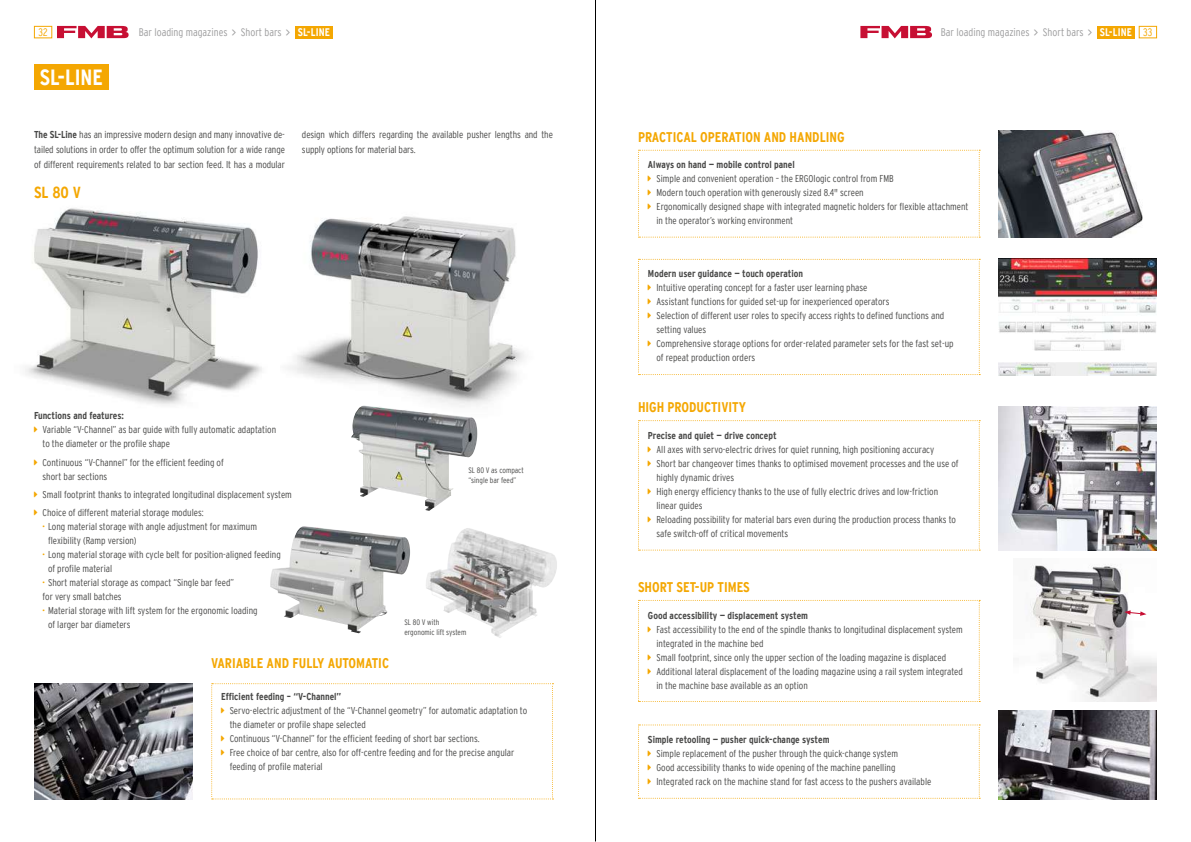
<style>
.page{position:relative;width:1191px;height:842px;background:#fff}
.page>*{position:absolute;margin:0;border:0;box-sizing:border-box;transform-origin:0 0}
.t1{font:700 condensed 22px "Interstate";color:#fff}
.t2{font:700 condensed 16px "Interstate";color:#f4a702}
.t3{font:700 condensed 14px "Interstate";color:#f4a702}
.t4{font:300 condensed 11px "Interstate";color:#9c9c9d}
.t5{font:700 condensed 11px "Interstate";letter-spacing:.01em;color:#fff}
.t6{font:300 condensed 11px "Interstate";color:#f4a702}
.t7{font:300 condensed 10px/14px "Interstate";color:#484847}
.t8{font:700 condensed 10px "Interstate";color:#484847}
.t9{font:300 condensed 8px/10px "Interstate";color:#484847}
.s1{font-weight:700}
.s2{font-weight:700;color:#f4a702}
</style>
<div class="page">
<div style="left:1138px;top:26px;width:19px;height:12px;border:1px solid #f4a702"></div>
<div style="left:34px;top:26px;width:18px;height:12px;border:1px solid #f4a702"></div>
<hr style="left:595px;top:0;width:1px;height:841px;background:#000">
<svg style="left:57px;top:26px;width:72px;height:12px"></svg>
<img style="left:288px;top:216px;width:236px;height:214px">
<img style="left:25px;top:208px;width:237px;height:197px">
<svg style="left:860px;top:26px;width:72px;height:12px"></svg>
<div style="left:34px;top:64px;width:75px;height:26px;background:#f4a702"></div>
<div style="left:295px;top:27px;width:38px;height:12px;background:#f4a702"></div>
<img style="left:34px;top:683px;width:159px;height:116px">
<div style="left:1096px;top:26px;width:38px;height:12px;background:#f4a702"></div>
<img style="left:998px;top:130px;width:145px;height:108px">
<img style="left:1030px;top:564px;width:127px;height:138px">
<img style="left:998px;top:711px;width:159px;height:88px">
<img style="left:998px;top:407px;width:159px;height:144px">
<img style="left:998px;top:259px;width:159px;height:116px">
<svg style="left:1124px;top:610px;width:22px;height:6px"></svg>
<img style="left:351px;top:406px;width:126px;height:105px">
<img style="left:426px;top:528px;width:131px;height:110px">
<img style="left:270px;top:526px;width:140px;height:107px">
<svg style="left:638px;top:150px;width:342px;height:88px"></svg>
<svg style="left:638px;top:600px;width:342px;height:102px"></svg>
<svg style="left:638px;top:724px;width:342px;height:75px"></svg>
<svg style="left:638px;top:420px;width:342px;height:131px"></svg>
<svg style="left:638px;top:259px;width:342px;height:116px"></svg>
<svg style="left:211px;top:683px;width:342px;height:116px"></svg>
<p class="t6" style="left:39px;top:26px;width:10px">32</p>
<p class="t4" style="left:139px;top:26px;width:144px">Bar loading magazines Short bars</p>
<p class="t6" style="left:1143px;top:26px;width:11px">33</p>
<h1 class="t1" style="left:40px;top:65px;width:65px">SL-LINE</h1>
<p class="t5" style="left:298px;top:26px;width:34px">SL-LINE</p>
<p class="t4" style="left:941px;top:26px;width:144px">Bar loading magazines Short bars</p>
<p class="t5" style="left:1099px;top:26px;width:34px">SL-LINE</p>
<p class="t7" style="left:34px;top:127px;width:252px;line-height:15px;text-align:justify"><span class="s1">The SL-Line</span> has an impressive modern design and many innovative de&shy;tailed solutions in order to offer the optimum solution for a wide range of different requirements related to bar section feed. It has a modular</p>
<p class="t7" style="left:302px;top:127px;width:252px;line-height:15px">design which differs regarding the available pusher lengths and the supply options for material bars.</p>
<h2 class="t2" style="left:34px;top:184px;width:48px">SL 80 V</h2>
<p class="t8" style="left:34px;top:410px;width:91px">Functions and features:</p>
<p class="t7" style="left:43px;top:423px;width:235px">Variable “V-Channel” as bar guide with fully automatic adaptation to the diameter or the profile shape</p>
<p class="t7" style="left:43px;top:455px;width:183px">Continuous “V-Channel” for the efficient feeding of short bar sections</p>
<p class="t7" style="left:43px;top:485px;width:251px;line-height:18.2px">Small footprint thanks to integrated longitudinal displacement system<br>Choice of different material storage modules:</p>
<p class="t7" style="left:43px;top:519px;width:216px"><span class="s2">·</span> Long material storage with angle adjustment for maximum</p>
<p class="t7" style="left:48px;top:533px;width:90px">flexibility (Ramp version)</p>
<p class="t7" style="left:43px;top:547px;width:240px"><span class="s2">·</span> Long material storage with cycle belt for position-aligned feeding</p>
<p class="t7" style="left:48px;top:561px;width:66px">of profile material</p>
<p class="t7" style="left:43px;top:575px;width:193px"><span class="s2">·</span> Short material storage as compact “Single bar feed”</p>
<p class="t7" style="left:43px;top:589px;width:81px">for very small batches</p>
<p class="t7" style="left:43px;top:603px;width:217px"><span class="s2">·</span> Material storage with lift system for the ergonomic loading</p>
<p class="t7" style="left:48px;top:617px;width:84px">of larger bar diameters</p>
<h3 class="t3" style="left:211px;top:655px;width:179px">VARIABLE AND FULLY AUTOMATIC</h3>
<p class="t8" style="left:221px;top:691px;width:122px">Efficient feeding – “V-Channel”</p>
<p class="t7" style="left:230px;top:703px;width:299px">Servo-electric adjustment of the “V-Channel geometry” for automatic adaptation to the diameter or profile shape selected<br>Continuous “V-Channel” for the efficient feeding of short bar sections.<br>Free choice of bar centre, also for off-centre feeding and for the precise angular feeding of profile material</p>
<p class="t9" style="left:468px;top:465px;width:57px">SL 80 V as compact “single bar feed”</p>
<p class="t9" style="left:404px;top:617px;width:63px">SL 80 V with ergonomic lift system</p>
<h3 class="t3" style="left:638px;top:129px;width:208px">PRACTICAL OPERATION AND HANDLING</h3>
<p class="t8" style="left:648px;top:158px;width:148px">Always on hand — mobile control panel</p>
<p class="t7" style="left:656px;top:171px;width:314px">Simple and convenient operation – the ERGOlogic control from FMB<br>Modern touch operation with generously sized 8.4" screen<br>Ergonomically designed shape with integrated magnetic holders for flexible attachment in the operator’s working environment</p>
<p class="t8" style="left:648px;top:268px;width:157px">Modern user guidance — touch operation</p>
<p class="t7" style="left:656px;top:281px;width:299px">Intuitive operating concept for a faster user learning phase<br>Assistant functions for guided set-up for inexperienced operators<br>Selection of different user roles to specify access rights to defined functions and setting values<br>Comprehensive storage options for order-related parameter sets for the fast set-up of repeat production orders</p>
<h3 class="t3" style="left:638px;top:399px;width:109px">HIGH PRODUCTIVITY</h3>
<p class="t8" style="left:648px;top:430px;width:130px">Precise and quiet — drive concept</p>
<p class="t7" style="left:656px;top:442px;width:304px">All axes with servo-electric drives for quiet running, high positioning accuracy<br>Short bar changeover times thanks to optimised movement processes and the use of highly dynamic drives<br>High energy efficiency thanks to the use of fully electric drives and low-friction linear guides<br>Reloading possibility for material bars even during the production process thanks to safe switch-off of critical movements</p>
<h3 class="t3" style="left:638px;top:579px;width:113px">SHORT SET-UP TIMES</h3>
<p class="t8" style="left:648px;top:609px;width:162px">Good accessibility — displacement system</p>
<p class="t7" style="left:656px;top:622px;width:308px">Fast accessibility to the end of the spindle thanks to longitudinal displacement system integrated in the machine bed<br>Small footprint, since only the upper section of the loading magazine is displaced Additional lateral displacement of the loading magazine using a rail system integrated in the machine base available as an option</p>
<p class="t8" style="left:648px;top:734px;width:183px">Simple retooling — pusher quick-change system</p>
<p class="t7" style="left:656px;top:746px;width:276px">Simple replacement of the pusher through the quick-change system<br>Good accessibility thanks to wide opening of the machine panelling<br>Integrated rack on the machine stand for fast access to the pushers available</p>
</div>
